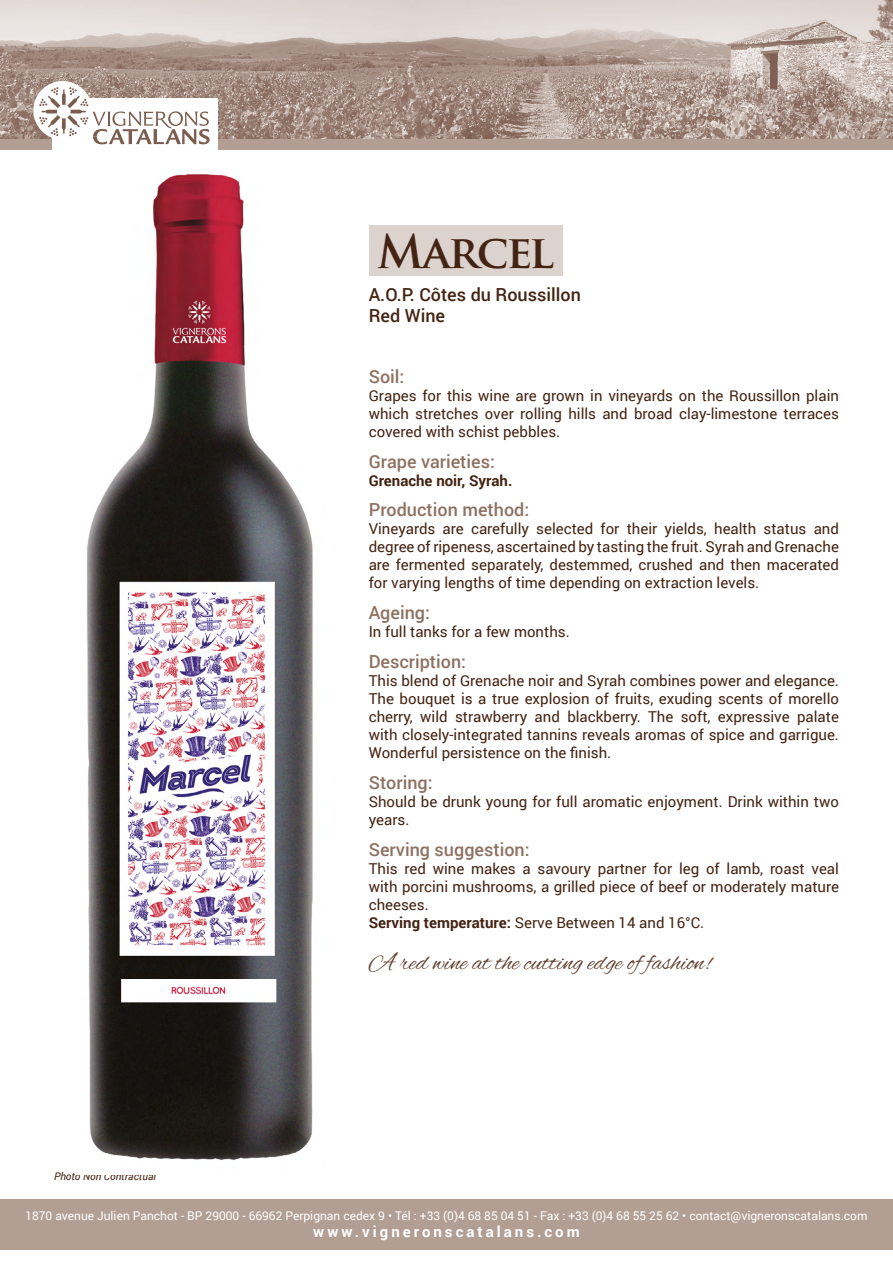
<style>
.page{position:relative;width:893px;height:1263px;background:#fff}
.page>*{position:absolute;margin:0;border:0;box-sizing:border-box;transform-origin:0 0}
.t1{font:700 45px "Trajan Pro";letter-spacing:-.05em;color:#432313}
.t2{font:25.5px "Alex Brush";color:#624132}
.t3{font:500 18px "Roboto";color:#8d7163}
.t4{font:500 18px/21px "Roboto";color:#432313}
.t5{font:15px/18px "Roboto";color:#432313;text-align:justify}
.t6{font:700 15px "Roboto";letter-spacing:.2em;color:#fff}
.t7{font:700 15px "Roboto";color:#432313}
.t8{font:12px "Roboto";color:#fff}
.t9{font:italic 10.5px "Roboto";color:#432313}
.s1{font-weight:700}
</style>
<div class="page">
<div style="left:0;top:125px;width:893px;height:25px;background:#b39e94"></div>
<img style="left:0;top:0;width:893px;height:138px">
<div style="left:52px;top:99px;width:166px;height:52px;background:#fff"></div>
<div style="left:33px;top:81px;width:59px;height:59px;background:#fff;border-radius:50%"></div>
<svg style="left:39px;top:87px;width:171px;height:57px"></svg>
<div style="left:0;top:1199px;width:893px;height:50px;background:#b39e94"></div>
<img style="left:86px;top:175px;width:227px;height:985px">
<div style="left:369px;top:225px;width:193px;height:51px;background:#ddd3ce"></div>
<h1 class="t1" style="left:377px;top:223px;width:178px">Marcel</h1>
<p class="t4" style="left:369px;top:284px;width:214px">A.O.P. Côtes du Roussillon<br>Red Wine</p>
<p class="t9" style="left:54px;top:1168px;width:104px">Photo Non Contractual</p>
<p class="t3" style="left:369px;top:364px;width:37px">Soil:</p>
<p class="t5" style="left:369px;top:386px;width:472px">Grapes for this wine are grown in vineyards on the Roussillon plain which stretches over rolling hills and broad clay-limestone terraces covered with schist pebbles.</p>
<p class="t3" style="left:369px;top:449px;width:128px">Grape varieties:</p>
<p class="t7" style="left:369px;top:470px;width:145px">Grenache noir, Syrah.</p>
<p class="t3" style="left:369px;top:497px;width:162px">Production method:</p>
<p class="t5" style="left:369px;top:519px;width:472px">Vineyards are carefully selected for their yields, health status and degree of ripeness, ascertained by tasting the fruit. Syrah and Grenache are fermented separately, destemmed, crushed and then macerated for varying lengths of time depending on extraction levels.</p>
<p class="t3" style="left:369px;top:600px;width:63px">Ageing:</p>
<p class="t5" style="left:369px;top:622px;width:203px">In full tanks for a few months.</p>
<p class="t3" style="left:369px;top:649px;width:99px">Description:</p>
<p class="t5" style="left:369px;top:671px;width:472px">This blend of Grenache noir and Syrah combines power and elegance.<br>The bouquet is a true explosion of fruits, exuding scents of morello cherry, wild strawberry and blackberry. The soft, expressive palate with closely-integrated tannins reveals aromas of spice and garrigue.<br>Wonderful persistence on the finish.</p>
<p class="t3" style="left:369px;top:770px;width:65px">Storing:</p>
<p class="t5" style="left:369px;top:792px;width:472px">Should be drunk young for full aromatic enjoyment. Drink within two years.</p>
<p class="t3" style="left:369px;top:836px;width:162px">Serving suggestion:</p>
<p class="t5" style="left:369px;top:859px;width:472px;text-align:left">This red wine makes a savoury partner for leg of lamb, roast veal with porcini mushrooms, a grilled piece of beef or moderately mature cheeses.<br><span class="s1">Serving temperature:</span> Serve Between 14 and 16°C.</p>
<h2 class="t2" style="left:369px;top:948px;width:344px">A red wine at the cutting edge of fashion!</h2>
<p class="t8" style="left:25px;top:1207px;width:844px">1870 avenue Julien Panchot - BP 29000 - 66962 Perpignan cedex 9 • Tél : +33 (0)4 68 85 04 51 - Fax : +33 (0)4 68 55 25 62 • contact@vigneronscatalans.com</p>
<p class="t6" style="left:313px;top:1221px;width:268px">www.vigneronscatalans.com</p>
</div>
